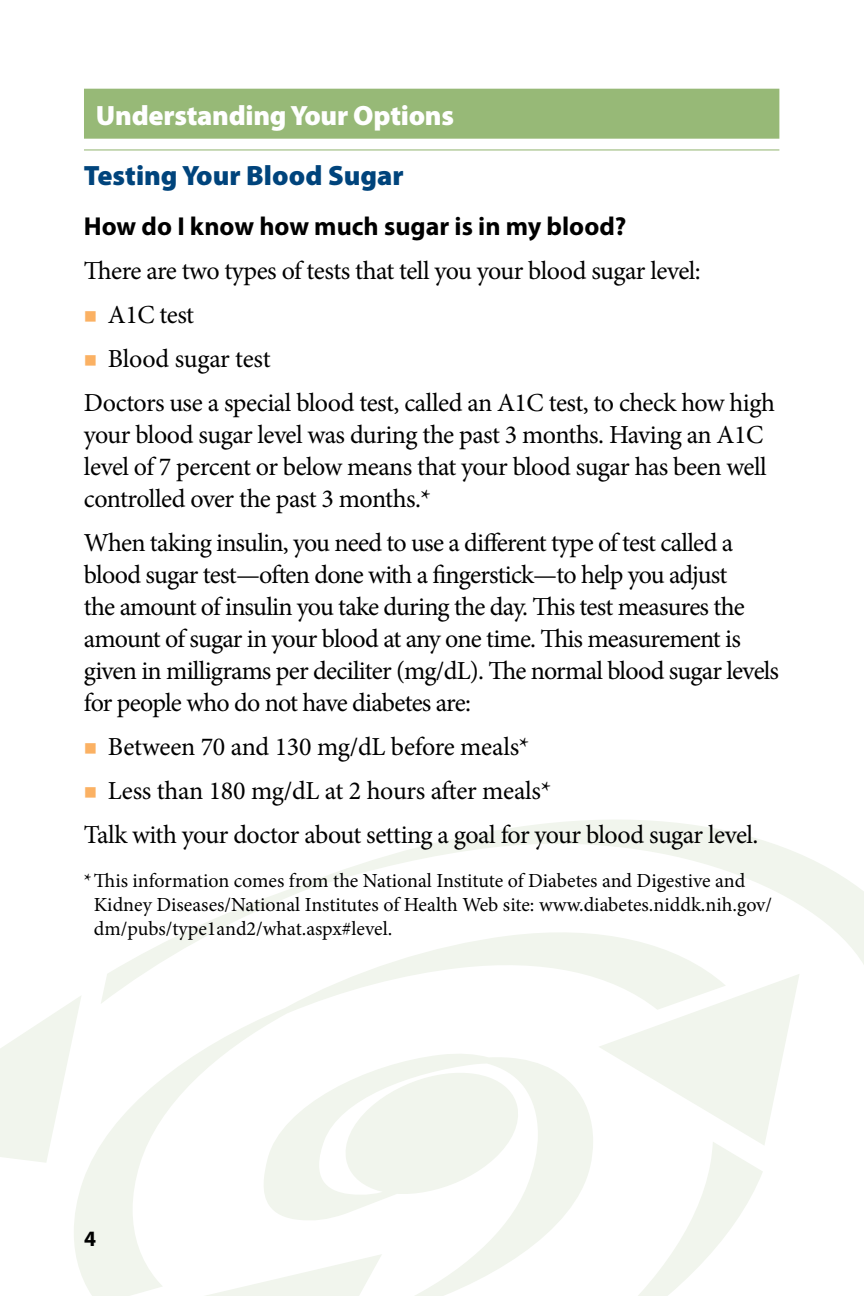
<style>
.page{position:relative;width:864px;height:1296px;background:#fff}
.page>*{position:absolute;margin:0;border:0;box-sizing:border-box;transform-origin:0 0}
.t1{font:900 28px "Myriad Pro";letter-spacing:-.01em;color:#fff}
.t2{font:900 28px "Myriad Pro";color:#00447c}
.t3{font:26px/32px "Minion Pro";letter-spacing:-.025em;color:#000}
.t4{font:700 26px "Myriad Pro";color:#000}
.t5{font:700 22px "Myriad Pro";color:#000}
.t6{font:20px/24px "Minion Pro";letter-spacing:-.005em;color:#000}
</style>
<div class="page">
<svg style="left:726px;top:1004px;width:67px;height:141px"></svg>
<svg style="left:103px;top:1004px;width:623px;height:138px"></svg>
<svg style="left:101px;top:820px;width:763px;height:184px"></svg>
<svg style="left:74px;top:1142px;width:689px;height:154px"></svg>
<svg style="left:261px;top:1052px;width:332px;height:244px"></svg>
<svg style="left:0;top:996px;width:82px;height:167px"></svg>
<svg style="left:203px;top:1254px;width:179px;height:42px"></svg>
<div style="left:84px;top:89px;width:695px;height:50px;background:#97b977"></div>
<hr style="left:84px;top:149px;width:695px;height:2px;background:#b5cd9e">
<p class="t1" style="left:96px;top:97px;width:360px">Understanding Your Options</p>
<p class="t2" style="left:84px;top:157px;width:321px">Testing Your Blood Sugar</p>
<p class="t4" style="left:84px;top:209px;width:544px">How do I know how much sugar is in my blood?</p>
<p class="t3" style="left:84px;top:254px;width:618px">There are two types of tests that tell you your blood sugar level:</p>
<p class="t3" style="left:108px;top:299px;width:88px">A1C test</p>
<p class="t3" style="left:108px;top:343px;width:164px">Blood sugar test</p>
<p class="t3" style="left:84px;top:386px;width:693px">Doctors use a special blood test, called an A1C test, to check how high</p>
<p class="t3" style="left:84px;top:419px;width:684px">your blood sugar level was during the past 3 months. Having an A1C level of 7 percent or below means that your blood sugar has been well controlled over the past 3 months.*</p>
<p class="t3" style="left:84px;top:527px;width:697px">When taking insulin, you need to use a different type of test called a blood sugar test—often done with a fingerstick—to help you adjust<br>the amount of insulin you take during the day. This test measures the amount of sugar in your blood at any one time. This measurement is given in milligrams per deciliter (mg/dL). The normal blood sugar levels for people who do not have diabetes are:</p>
<p class="t3" style="left:108px;top:731px;width:423px">Between 70 and 130 mg/dL before meals*</p>
<p class="t3" style="left:108px;top:775px;width:445px">Less than 180 mg/dL at 2 hours after meals*</p>
<p class="t3" style="left:84px;top:818px;width:676px">Talk with your doctor about setting a goal for your blood sugar level.</p>
<p class="t6" style="left:94px;top:869px;width:680px;text-indent:-10px">*This information comes from the National Institute of Diabetes and Digestive and<br>Kidney Diseases/National Institutes of Health Web site: www.diabetes.niddk.nih.gov/ dm/pubs/type1and2/what.aspx#level.</p>
<p class="t5" style="left:84px;top:1224px;width:13px">4</p>
</div>
